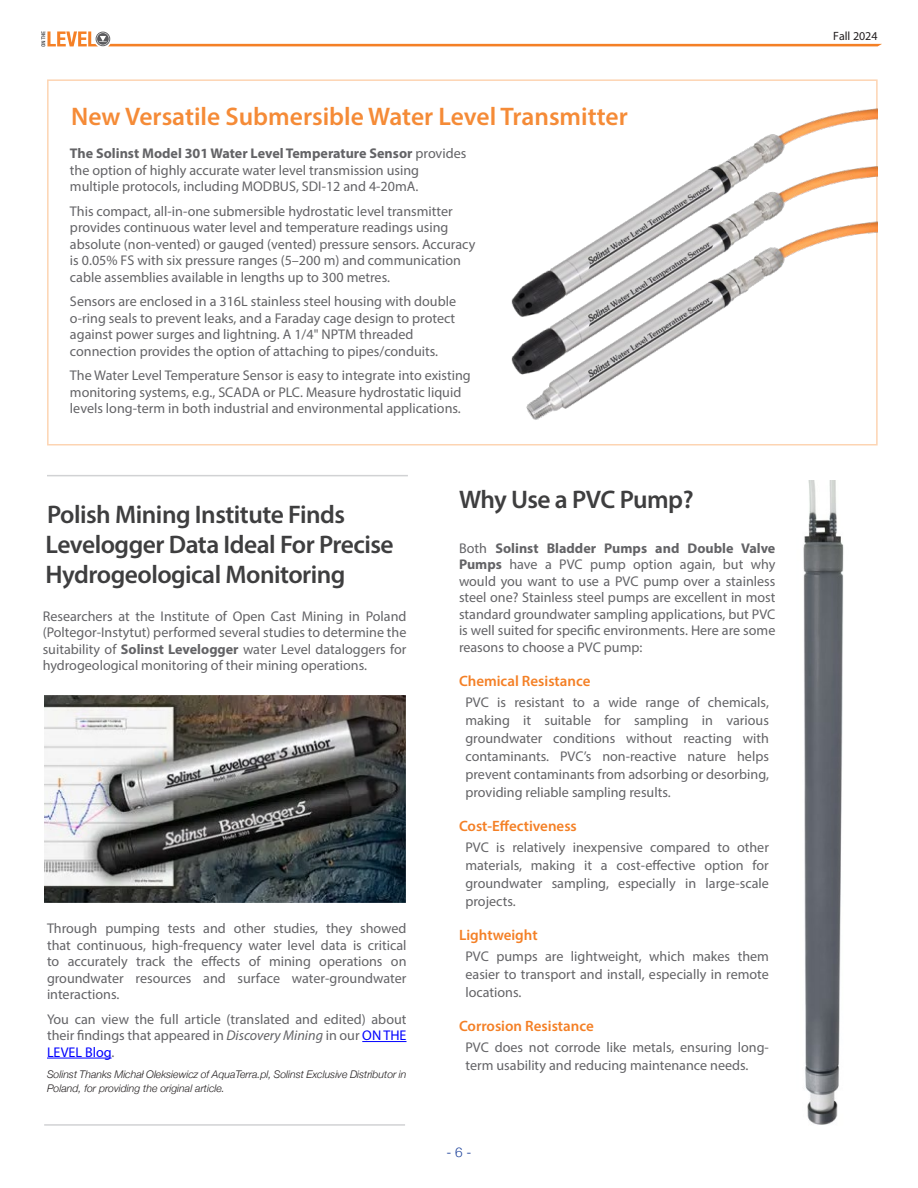
<style>
.page{position:relative;width:918px;height:1188px;background:#fff}
.page>*{position:absolute;margin:0;border:0;box-sizing:border-box;transform-origin:0 0}
.ArticalTitle-Black_on_LtOrange{font:600 25.5px/30px "Myriad Pro";letter-spacing:-.02em;color:#3e3e3f}
.ArticalTitle-Black_on_LtOrange-2{font:600 25.5px "Myriad Pro";color:#f58b37}
.Body_Subtitles{font:600 15px "Myriad Pro";color:#f48026}
.Body_Text{font:14.1px/16.5px "Myriad Pro";color:#636366;text-align:justify}
.Box_Text{font:14.1px/18px "Myriad Pro";color:#636366;text-align:justify}
.t1{font:300 13.5px "Helvetica Neue";color:#1f439b}
.t2{font:12px "Myriad Pro";color:#231f20}
.Body_Text-2{font:italic 300 10.5px/13.5px "Helvetica Neue";color:#231f20}
.s1{font-weight:700}
.s2{font-style:italic}
.s3{color:#00f}
</style>
<div class="page">
<hr style="left:47px;top:475px;width:361px;height:1px;background:#d1d2d4">
<svg style="left:41px;top:31px;width:841px;height:16px"></svg>
<img style="left:44px;top:695px;width:361px;height:207px">
<div style="left:47px;top:79px;width:831px;height:367px;border:2px solid #fdd4b2"></div>
<img style="left:511px;top:95px;width:367px;height:330px">
<hr style="left:362px;top:1041px;width:45px;height:1px;background:#00f">
<hr style="left:47px;top:1058px;width:65px;height:1px;background:#00f">
<hr style="left:44px;top:1124px;width:361px;height:2px;background:#d1d2d4">
<img style="left:803px;top:480px;width:41px;height:645px">
<p class="ArticalTitle-Black_on_LtOrange-2" style="left:71px;top:100px;width:558px">New Versatile Submersible Water Level Transmitter</p>
<p class="Body_Text" style="left:70px;top:145px;width:398px;text-align:left"><span class="s1">The Solinst Model 301 Water Level Temperature Sensor</span> provides the option of highly accurate water level transmission using multiple protocols, including MODBUS, SDI-12 and 4-20mA.</p>
<p class="Body_Text" style="left:70px;top:202px;width:407px;text-align:left">This compact, all-in-one submersible hydrostatic level transmitter provides continuous water level and temperature readings using absolute (non-vented) or gauged (vented) pressure sensors. Accuracy is 0.05% FS with six pressure ranges (5–200 m) and communication cable assemblies available in lengths up to 300 metres.</p>
<p class="Body_Text" style="left:70px;top:293px;width:388px;text-align:left">Sensors are enclosed in a 316L stainless steel housing with double o-ring seals to prevent leaks, and a Faraday cage design to protect against power surges and lightning. A 1/4" NPTM threaded connection provides the option of attaching to pipes/conduits.</p>
<p class="Body_Text" style="left:70px;top:367px;width:402px;text-align:left">The Water Level Temperature Sensor is easy to integrate into existing monitoring systems, e.g., SCADA or PLC. Measure hydrostatic liquid levels long-term in both industrial and environmental applications.</p>
<p class="ArticalTitle-Black_on_LtOrange" style="left:46px;top:499px;width:350px">Polish Mining Institute Finds<br>Levelogger Data Ideal For Precise<br>Hydrogeological Monitoring</p>
<p class="Body_Text" style="left:43px;top:607px;width:365px">Researchers at the Institute of Open Cast Mining in Poland (Poltegor-Instytut) performed several studies to determine the suitability of <span class="s1">Solinst Levelogger</span> water Level dataloggers for hydrogeological monitoring of their mining operations.</p>
<p class="Body_Text" style="left:47px;top:920px;width:361px">Through pumping tests and other studies, they showed that continuous, high-frequency water level data is critical to accurately track the effects of mining operations on groundwater resources and surface water-groundwater interactions.</p>
<p class="Body_Text" style="left:47px;top:1010px;width:361px">You can view the full article (translated and edited) about their findings that appeared in <span class="s2">Discovery Mining</span> in our <span class="s3">ON THE LEVEL Blog</span>.</p>
<p class="Body_Text-2" style="left:47px;top:1067px;width:361px">Solinst Thanks Michał Oleksiewicz of AquaTerra.pl, Solinst Exclusive Distributor in<br>Poland, for providing the original article.</p>
<p class="ArticalTitle-Black_on_LtOrange" style="left:459px;top:483px;width:236px">Why Use a PVC Pump?</p>
<p class="Body_Text" style="left:459px;top:540px;width:318px">Both <span class="s1">Solinst Bladder Pumps and Double Valve Pumps</span> have a PVC pump option again, but why would you want to use a PVC pump over a stainless steel one? Stainless steel pumps are excellent in most standard groundwater sampling applications, but PVC is well suited for specific environments. Here are some reasons to choose a PVC pump:</p>
<p class="Body_Subtitles" style="left:459px;top:672px;width:133px">Chemical Resistance</p>
<p class="Box_Text" style="left:465px;top:693px;width:305px">PVC is resistant to a wide range of chemicals, making it suitable for sampling in various groundwater conditions without reacting with contaminants. PVC’s non-reactive nature helps prevent contaminants from adsorbing or desorbing, providing reliable sampling results.</p>
<p class="Body_Subtitles" style="left:459px;top:817px;width:119px">Cost-Effectiveness</p>
<p class="Box_Text" style="left:465px;top:838px;width:305px">PVC is relatively inexpensive compared to other materials, making it a cost-effective option for groundwater sampling, especially in large-scale projects.</p>
<p class="Body_Subtitles" style="left:459px;top:926px;width:80px">Lightweight</p>
<p class="Box_Text" style="left:465px;top:947px;width:305px">PVC pumps are lightweight, which makes them easier to transport and install, especially in remote locations.</p>
<p class="Body_Subtitles" style="left:459px;top:1017px;width:136px">Corrosion Resistance</p>
<p class="Box_Text" style="left:465px;top:1038px;width:305px">PVC does not corrode like metals, ensuring long&shy;term usability and reducing maintenance needs.</p>
<p class="t1" style="left:446px;top:1141px;width:27px">- 6 -</p>
<p class="t2" style="left:833px;top:28px;width:46px">Fall 2024</p>
</div>
